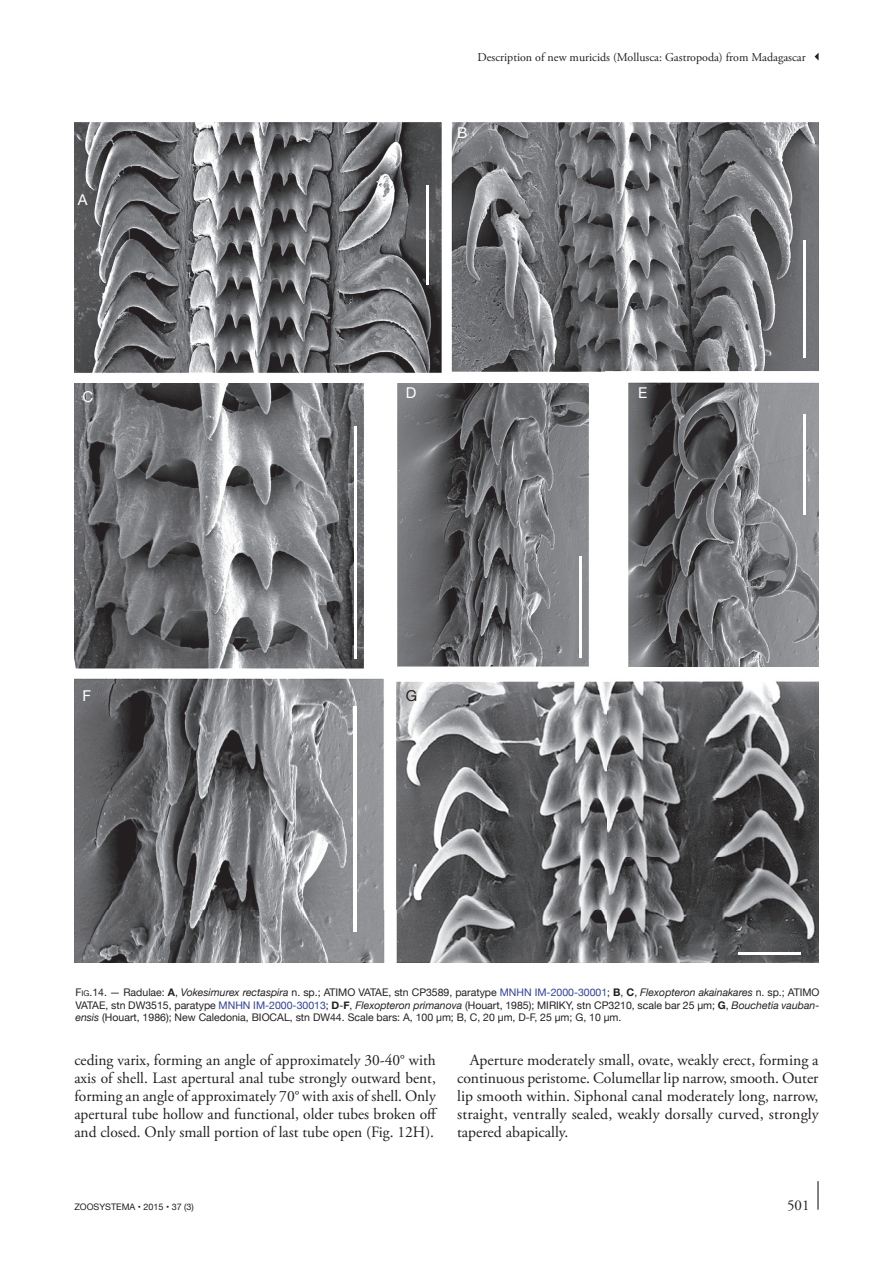
<style>
.page{position:relative;width:893px;height:1263px;background:#fff}
.page>*{position:absolute;margin:0;border:0;box-sizing:border-box;transform-origin:0 0}
.t1{font:15.75px/18px "Adobe Garamond Pro";color:#231f20;text-align:justify}
.t2{font:15px "Helvetica Neue";color:#fff}
.t3{font:15px "Adobe Garamond Pro";color:#231f20}
.t4{font:15px "Helvetica Neue";color:#231f20}
.t5{font:12px "Adobe Garamond Pro";color:#231f20}
.t6{font:10.5px/12.8px "Helvetica Neue";color:#231f20;text-align:justify}
.t7{font:9px "Helvetica Neue";color:#231f20}
.s1{font-style:inherit}
.s2{font-size:7.8px}
.s3{font-weight:700}
.s4{font-style:italic}
.s5{color:#2f4196}
</style>
<div class="page">
<hr style="left:817px;top:1181px;width:2px;height:29px;background:#231f20">
<svg style="left:815px;top:53px;width:4px;height:8px"></svg>
<img style="left:74px;top:122px;width:744px;height:841px">
<hr style="left:427px;top:186px;width:2px;height:99px;background:#fff">
<hr style="left:803px;top:240px;width:2px;height:118px;background:#fff">
<hr style="left:803px;top:414px;width:2px;height:101px;background:#fff">
<hr style="left:580px;top:556px;width:2px;height:102px;background:#fff">
<hr style="left:355px;top:426px;width:2px;height:232px;background:#fff">
<hr style="left:353px;top:706px;width:4px;height:225px;background:#fff">
<hr style="left:739px;top:952px;width:62px;height:2px;background:#fff">
<p class="t2" style="left:78px;top:189px;width:11px">A</p>
<p class="t2" style="left:82px;top:386px;width:12px">C</p>
<p class="t5" style="left:477px;top:50px;width:330px">Description of new muricids (Mollusca: Gastropoda) from Madagascar</p>
<p class="t2" style="left:457px;top:122px;width:12px">B</p>
<p class="t2" style="left:406px;top:382px;width:12px">D</p>
<p class="t2" style="left:638px;top:382px;width:11px">E</p>
<p class="t2" style="left:82px;top:685px;width:10px">F</p>
<p class="t4" style="left:406px;top:685px;width:13px">G</p>
<p class="t6" style="left:75px;top:986px;width:746px"><span class="s1">F</span><span class="s2">ig</span>.14. — Radulae: <span class="s3">A</span>, <span class="s4">Vokesimurex rectaspira</span> n. sp.; ATIMO VATAE, stn CP3589, paratype <span class="s5">MNHN IM-2000-30001</span>; <span class="s3">B</span>, <span class="s3">C</span>, <span class="s4">Flexopteron akainakares</span> n. sp.; ATIMO VATAE, stn DW3515, paratype <span class="s5">MNHN IM-2000-30013</span>; <span class="s3">D</span>-<span class="s3">F</span>, <span class="s4">Flexopteron primanova</span> (Houart, 1985); MIRIKY, stn CP3210, scale bar 25 µm; <span class="s3">G</span>, <span class="s4">Bouchetia vauban&shy;ensis</span> (Houart, 1986); New Caledonia, BIOCAL, stn DW44. Scale bars: A, 100 µm; B, C, 20 µm, D-F, 25 µm; G, 10 µm.</p>
<p class="t1" style="left:74px;top:1052px;width:365px">ceding varix, forming an angle of approximately 30-40° with axis of shell. Last apertural anal tube strongly outward bent, forming an angle of approximately 70° with axis of shell. Only apertural tube hollow and functional, older tubes broken off and closed. Only small portion of last tube open (Fig. 12H).</p>
<p class="t1" style="left:457px;top:1052px;width:363px;text-indent:13px">Aperture moderately small, ovate, weakly erect, forming a continuous peristome. Columellar lip narrow, smooth. Outer lip smooth within. Siphonal canal moderately long, narrow, straight, ventrally sealed, weakly dorsally curved, strongly tapered abapically.</p>
<p class="t7" style="left:74px;top:1200px;width:121px">ZOOSYSTEMA • 2015 • 37 (3)</p>
<p class="t3" style="left:787px;top:1196px;width:24px">501</p>
</div>
